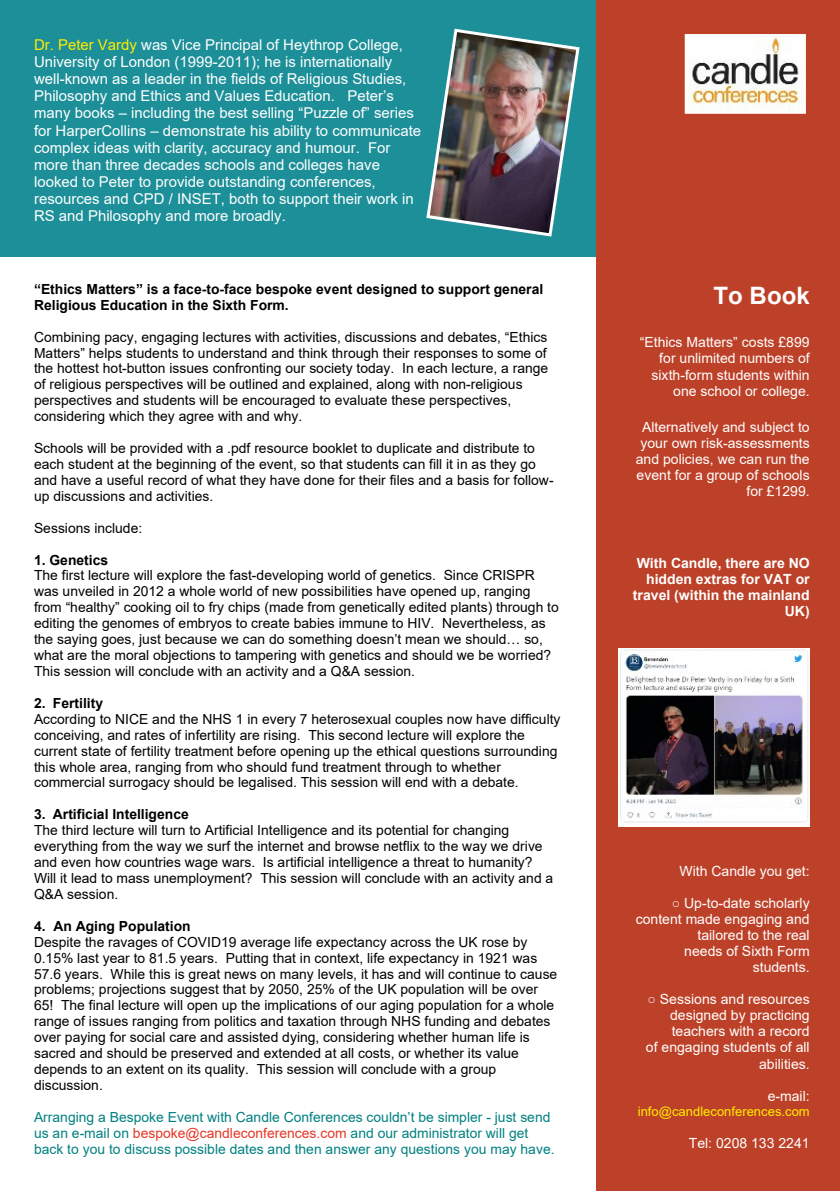
<style>
.page{position:relative;width:840px;height:1191px;background:#fff}
.page>*{position:absolute;margin:0;border:0;box-sizing:border-box;transform-origin:0 0}
.t1{font:700 24px "Arial";color:#fff}
.t2{font:15px/17.2px "Arial";color:#fff}
.t3{font:14px/16px "Arial";color:#fff;text-align:right}
.t4{font:700 14px/16px "Arial";color:#fff;text-align:right}
.t5{font:13.8px/16px "Arial";color:#000}
.t6{font:13.8px/16px "Arial";color:#008080}
.t7{font:700 13.8px/16px "Arial";color:#000}
.t8{font:13px "Arial";color:#ffed00}
.s1{color:#ffed00}
.s2{color:#e63726}
</style>
<div class="page">
<div style="left:0;top:0;width:606px;height:256px;background:#1d8f98"></div>
<img style="left:426px;top:28px;width:154px;height:209px">
<div style="left:595px;top:0;width:244px;height:1191px;background:#bd4128"></div>
<img style="left:687px;top:37px;width:115px;height:74px">
<div style="left:684px;top:34px;width:121px;height:80px;border:2px solid #fff"></div>
<img style="left:618px;top:648px;width:191px;height:178px">
<p class="t2" style="left:34px;top:36px;width:388px"><span class="s1">Dr. Peter Vardy</span> was Vice Principal of Heythrop College, University of London (1999-2011); he is internationally well-known as a leader in the fields of Religious Studies, Philosophy and Ethics and Values Education. Peter’s many books – including the best selling “Puzzle of” series for HarperCollins – demonstrate his ability to communicate complex ideas with clarity, accuracy and humour. For more than three decades schools and colleges have looked to Peter to provide outstanding conferences, resources and CPD / INSET, both to support their work in RS and Philosophy and more broadly.</p>
<p class="t7" style="left:34px;top:281px;width:510px">“Ethics Matters” is a face-to-face bespoke event designed to support general<br>Religious Education in the Sixth Form.</p>
<p class="t5" style="left:34px;top:329px;width:515px">Combining pacy, engaging lectures with activities, discussions and debates, “Ethics Matters” helps students to understand and think through their responses to some of the hottest hot-button issues confronting our society today. In each lecture, a range of religious perspectives will be outlined and explained, along with non-religious perspectives and students will be encouraged to evaluate these perspectives, considering which they agree with and why.</p>
<p class="t5" style="left:34px;top:440px;width:521px">Schools will be provided with a .pdf resource booklet to duplicate and distribute to each student at the beginning of the event, so that students can fill it in as they go and have a useful record of what they have done for their files and a basis for follow&shy;up discussions and activities.</p>
<p class="t5" style="left:34px;top:520px;width:110px">Sessions include:</p>
<p class="t7" style="left:34px;top:552px;width:76px">1. Genetics</p>
<p class="t5" style="left:34px;top:567px;width:526px">The first lecture will explore the fast-developing world of genetics. Since CRISPR was unveiled in 2012 a whole world of new possibilities have opened up, ranging from “healthy” cooking oil to fry chips (made from genetically edited plants) through to editing the genomes of embryos to create babies immune to HIV. Nevertheless, as the saying goes, just because we can do something doesn’t mean we should… so, what are the moral objections to tampering with genetics and should we be worried?<br>This session will conclude with an activity and a Q&amp;A session.</p>
<p class="t7" style="left:34px;top:695px;width:70px">2. Fertility</p>
<p class="t5" style="left:34px;top:711px;width:527px">According to NICE and the NHS 1 in every 7 heterosexual couples now have difficulty conceiving, and rates of infertility are rising. This second lecture will explore the current state of fertility treatment before opening up the ethical questions surrounding this whole area, ranging from who should fund treatment through to whether commercial surrogacy should be legalised. This session will end with a debate.</p>
<p class="t7" style="left:34px;top:806px;width:156px">3. Artificial Intelligence</p>
<p class="t5" style="left:34px;top:822px;width:520px">The third lecture will turn to Artificial Intelligence and its potential for changing everything from the way we surf the internet and browse netflix to the way we drive and even how countries wage wars. Is artificial intelligence a threat to humanity?<br>Will it lead to mass unemployment? This session will conclude with an activity and a Q&amp;A session.</p>
<p class="t7" style="left:34px;top:918px;width:158px">4. An Aging Population</p>
<p class="t5" style="left:34px;top:933px;width:524px">Despite the ravages of COVID19 average life expectancy across the UK rose by 0.15% last year to 81.5 years. Putting that in context, life expectancy in 1921 was 57.6 years. While this is great news on many levels, it has and will continue to cause problems; projections suggest that by 2050, 25% of the UK population will be over 65! The final lecture will open up the implications of our aging population for a whole range of issues ranging from politics and taxation through NHS funding and debates over paying for social care and assisted dying, considering whether human life is sacred and should be preserved and extended at all costs, or whether its value depends to an extent on its quality. This session will conclude with a group discussion.</p>
<p class="t6" style="left:34px;top:1108px;width:522px">Arranging a Bespoke Event with Candle Conferences couldn’t be simpler - just send us an e-mail on <span class="s2">bespoke@candleconferences.com</span> and our administrator will get back to you to discuss possible dates and then answer any questions you may have.</p>
<h1 class="t1" style="left:713px;top:279px;width:97px">To Book</h1>
<p class="t3" style="left:639px;top:334px;width:171px">“Ethics Matters” costs £899 for unlimited numbers of sixth-form students within one school or college.</p>
<p class="t3" style="left:635px;top:418px;width:175px">Alternatively and subject to your own risk-assessments and policies, we can run the event for a group of schools for £1299.</p>
<p class="t4" style="left:632px;top:555px;width:178px">With Candle, there are NO hidden extras for VAT or travel (within the mainland<br>UK)</p>
<p class="t3" style="left:679px;top:862px;width:132px">With Candle you get:</p>
<p class="t3" style="left:635px;top:895px;width:175px">○ Up-to-date scholarly content made engaging and tailored to the real<br>needs of Sixth Form students.</p>
<p class="t3" style="left:645px;top:991px;width:165px">○ Sessions and resources designed by practicing teachers with a record<br>of engaging students of all abilities.</p>
<p class="t3" style="left:767px;top:1087px;width:44px">e-mail:</p>
<p class="t8" style="left:637px;top:1102px;width:173px">info@candleconferences.com</p>
<p class="t3" style="left:688px;top:1134px;width:122px">Tel: 0208 133 2241</p>
</div>
